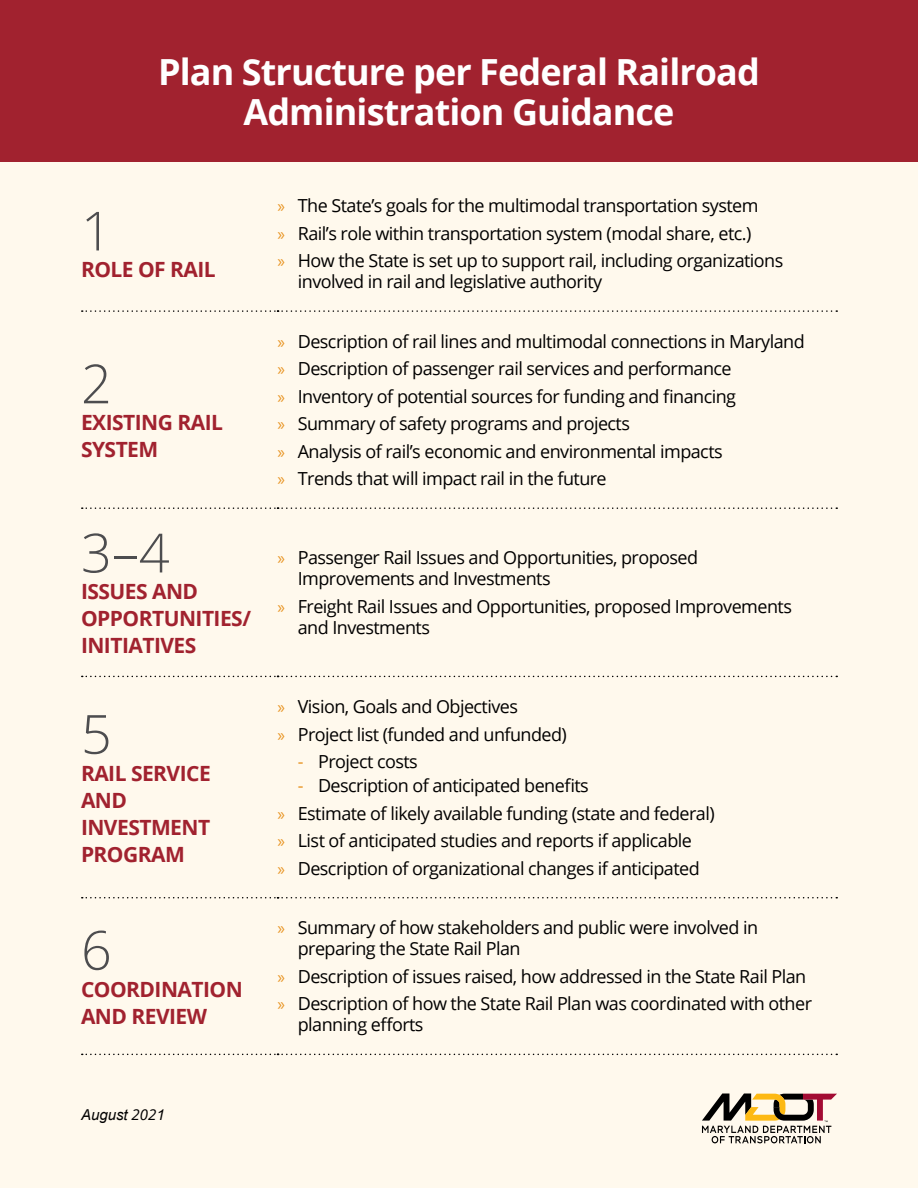
<style>
.page{position:relative;width:918px;height:1188px;background:#fff}
.page>*{position:absolute;margin:0;border:0;box-sizing:border-box;transform-origin:0 0}
.plan_chapter{font:300 54px "Open Sans";color:#4d4d4f}
.t1{font:700 36px/40.5px "Open Sans";letter-spacing:-.025em;color:#fff;text-align:center}
.plan_chapter_title{font:700 21px/27px "Open Sans";letter-spacing:-.025em;color:#a1222f}
.t2{font:18px/21px "Open Sans";letter-spacing:-.03em;color:#000}
.t3{font:italic 15px "Arial";color:#000}
.s1{font-family:"Myriad Pro";color:#e89422}
.s2{color:#e89422}
.s3{font-family:"Open Sans"}
</style>
<div class="page">
<div style="left:0;top:54px;width:918px;height:1134px;background:#fff9ed"></div>
<div style="left:0;top:0;width:918px;height:162px;background:#a1222f"></div>
<svg style="left:702px;top:1094px;width:135px;height:49px"></svg>
<svg style="left:82px;top:310px;width:755px;height:2px"></svg>
<svg style="left:82px;top:507px;width:755px;height:2px"></svg>
<svg style="left:82px;top:676px;width:755px;height:1px"></svg>
<svg style="left:82px;top:897px;width:755px;height:1px"></svg>
<svg style="left:82px;top:1054px;width:755px;height:1px"></svg>
<h1 class="t1" style="left:158px;top:50px;width:603px">Plan Structure per Federal Railroad<br>Administration Guidance</h1>
<p class="plan_chapter" style="left:81px;top:194px;width:32px">1</p>
<p class="plan_chapter_title" style="left:81px;top:256px;width:136px">ROLE OF RAIL</p>
<p class="plan_chapter" style="left:81px;top:347px;width:32px">2</p>
<p class="plan_chapter_title" style="left:81px;top:409px;width:144px">EXISTING RAIL<br>SYSTEM</p>
<p class="plan_chapter" style="left:81px;top:516px;width:90px">3–4</p>
<p class="plan_chapter_title" style="left:81px;top:578px;width:172px">ISSUES AND<br>OPPORTUNITIES/<br>INITIATIVES</p>
<p class="plan_chapter" style="left:81px;top:697px;width:32px">5</p>
<p class="plan_chapter_title" style="left:81px;top:759px;width:131px">RAIL SERVICE<br>AND<br>INVESTMENT<br>PROGRAM</p>
<p class="plan_chapter" style="left:81px;top:913px;width:32px">6</p>
<p class="plan_chapter_title" style="left:81px;top:975px;width:163px">COORDINATION<br>AND REVIEW</p>
<p class="t2" style="left:278px;top:195px;width:483px"><span class="s1">»</span> The State’s goals for the multimodal transportation system</p>
<p class="t2" style="left:278px;top:222px;width:475px"><span class="s1">»</span> Rail’s role within transportation system (modal share, etc.)</p>
<p class="t2" style="left:298px;top:250px;width:487px;text-indent:-20px"><span class="s1">»</span> How the State is set up to support rail, including organizations involved in rail and legislative authority</p>
<p class="t2" style="left:278px;top:330px;width:529px"><span class="s1">»</span> Description of rail lines and multimodal connections in Maryland</p>
<p class="t2" style="left:278px;top:358px;width:456px"><span class="s1">»</span> Description of passenger rail services and performance</p>
<p class="t2" style="left:278px;top:385px;width:460px"><span class="s1">»</span> Inventory of potential sources for funding and financing</p>
<p class="t2" style="left:278px;top:413px;width:354px"><span class="s1">»</span> Summary of safety programs and projects</p>
<p class="t2" style="left:278px;top:440px;width:447px"><span class="s1">»</span> Analysis of rail’s economic and environmental impacts</p>
<p class="t2" style="left:278px;top:468px;width:331px"><span class="s1">»</span> Trends that will impact rail in the future</p>
<p class="t2" style="left:298px;top:547px;width:402px;text-indent:-20px"><span class="s1">»</span> Passenger Rail Issues and Opportunities, proposed<br>Improvements and Investments</p>
<p class="t2" style="left:298px;top:595px;width:496px;text-indent:-20px"><span class="s1">»</span> Freight Rail Issues and Opportunities, proposed Improvements and Investments</p>
<p class="t2" style="left:278px;top:696px;width:242px"><span class="s1">»</span> Vision, Goals and Objectives</p>
<p class="t2" style="left:278px;top:723px;width:291px"><span class="s1">»</span> Project list (funded and unfunded)</p>
<p class="t2" style="left:298px;top:751px;width:122px"><span class="s2">-</span> Project costs</p>
<p class="t2" style="left:298px;top:775px;width:293px"><span class="s2">-</span> Description of anticipated benefits</p>
<p class="t2" style="left:278px;top:802px;width:439px"><span class="s1">»</span> Estimate of likely available funding (state and federal)</p>
<p class="t2" style="left:278px;top:830px;width:416px"><span class="s1">»</span> List of anticipated studies and reports if applicable</p>
<p class="t2" style="left:278px;top:857px;width:424px"><span class="s1">»</span> Description of organizational changes if anticipated</p>
<p class="t2" style="left:298px;top:917px;width:462px;text-indent:-20px"><span class="s1">»</span> Summary of how stakeholders and public were involved in preparing the State Rail Plan</p>
<p class="t2" style="left:278px;top:965px;width:530px"><span class="s1">»</span> Description of issues raised, how addressed in the State Rail Plan</p>
<p class="t2" style="left:298px;top:993px;width:516px;text-indent:-20px"><span class="s1">»</span> Description of how the State Rail Plan was coordinated with other planning efforts</p>
<p class="t3" style="left:81px;top:1105px;width:85px">August <span class="s3">202</span>1</p>
</div>
